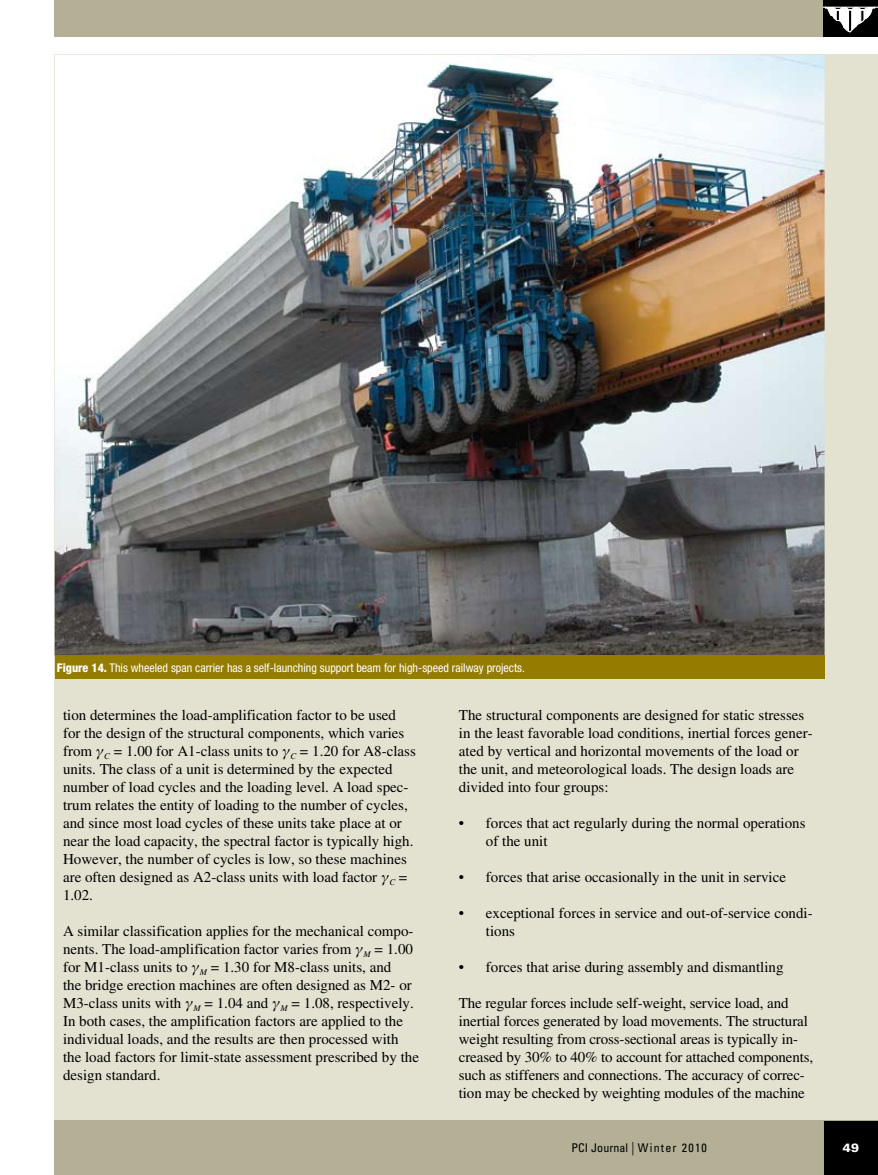
<style>
.page{position:relative;width:878px;height:1175px;background:#fff}
.page>*{position:absolute;margin:0;border:0;box-sizing:border-box;transform-origin:0 0}
.t1{font:15px/18px "Times";color:#000}
.t2{font:condensed 12px "Helvetica Neue";color:#fff}
.t3{font:condensed 12px "Univers";letter-spacing:.05em;color:#000}
.t4{font:900 12px "Univers";color:#fff}
.s1{font-weight:800}
.s2{font-family:"Times Ten Greek Inclined"}
.s3{font-weight:300;font-size:13.5px}
</style>
<div class="page">
<div style="left:54px;top:54px;width:824px;height:1066px;background:#e3e1d0"></div>
<div style="left:54px;top:0;width:824px;height:36px;background:#b3b096"></div>
<div style="left:54px;top:1120px;width:824px;height:54px;background:#b3b096"></div>
<div style="left:824px;top:1121px;width:54px;height:53px;background:#000"></div>
<div style="left:824px;top:0;width:54px;height:36px;background:#000"></div>
<svg style="left:824px;top:6px;width:54px;height:27px"></svg>
<img style="left:55px;top:55px;width:769px;height:600px">
<div style="left:55px;top:655px;width:769px;height:24px;background:#947c00"></div>
<p class="t2" style="left:57px;top:661px;width:469px"><span class="s1">Figure 14.</span> This wheeled span carrier has a self-launching support beam for high-speed railway projects.</p>
<p class="t1" style="left:63px;top:706px;width:354px">tion determines the load-amplification factor to be used for the design of the structural components, which varies from <span class="s2">γ</span><sub>C</sub> = 1.00 for A1-class units to <span class="s2">γ</span><sub>C</sub> = 1.20 for A8-class units. The class of a unit is determined by the expected number of load cycles and the loading level. A load spec&shy;trum relates the entity of loading to the number of cycles, and since most load cycles of these units take place at or near the load capacity, the spectral factor is typically high.<br>However, the number of cycles is low, so these machines are often designed as A2-class units with load factor <span class="s2">γ</span><sub>C</sub> = 1.02.</p>
<p class="t1" style="left:63px;top:922px;width:357px">A similar classification applies for the mechanical compo&shy;nents. The load-amplification factor varies from <span class="s2">γ</span><sub>M</sub> = 1.00 for M1-class units to <span class="s2">γ</span><sub>M</sub> = 1.30 for M8-class units, and<br>the bridge erection machines are often designed as M2- or M3-class units with <span class="s2">γ</span><sub>M</sub> = 1.04 and <span class="s2">γ</span><sub>M</sub> = 1.08, respectively.<br>In both cases, the amplification factors are applied to the individual loads, and the results are then processed with the load factors for limit-state assessment prescribed by the design standard.</p>
<p class="t1" style="left:459px;top:706px;width:355px">The structural components are designed for static stresses in the least favorable load conditions, inertial forces gener&shy;ated by vertical and horizontal movements of the load or the unit, and meteorological loads. The design loads are divided into four groups:</p>
<p class="t1" style="left:486px;top:814px;width:321px;text-indent:-27px">• forces that act regularly during the normal operations of the unit</p>
<p class="t1" style="left:459px;top:868px;width:328px">• forces that arise occasionally in the unit in service</p>
<p class="t1" style="left:486px;top:904px;width:328px;text-indent:-27px">• exceptional forces in service and out-of-service condi&shy;tions</p>
<p class="t1" style="left:459px;top:958px;width:326px">• forces that arise during assembly and dismantling</p>
<p class="t1" style="left:459px;top:994px;width:356px">The regular forces include self-weight, service load, and inertial forces generated by load movements. The structural weight resulting from cross-sectional areas is typically in&shy;creased by 30% to 40% to account for attached components, such as stiffeners and connections. The accuracy of correc&shy;tion may be checked by weighting modules of the machine</p>
<p class="t3" style="left:571px;top:1140px;width:137px">PCI Journal <span class="s3">|</span> Winter 2010</p>
<p class="t4" style="left:842px;top:1140px;width:18px">49</p>
</div>
